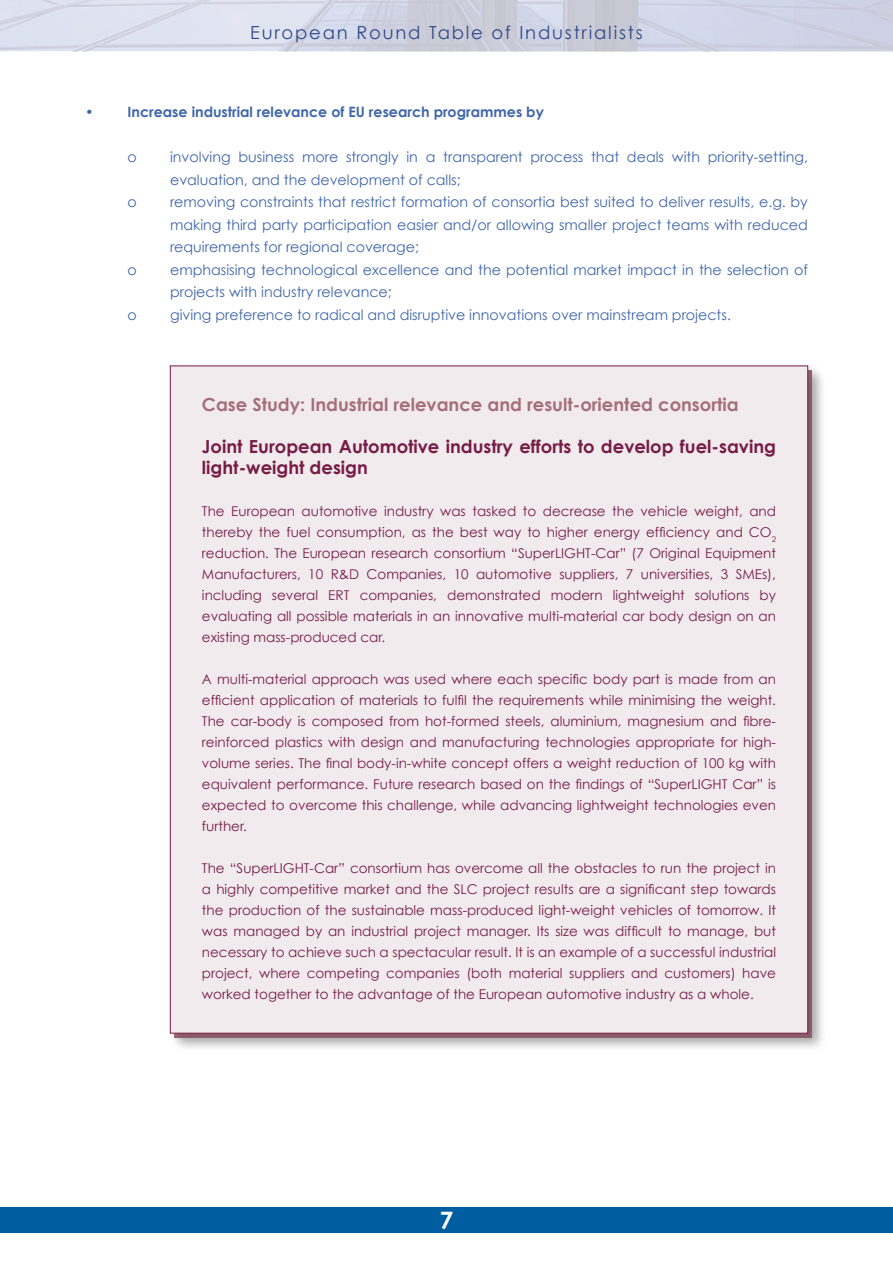
<style>
.page{position:relative;width:893px;height:1263px;background:#fff}
.page>*{position:absolute;margin:0;border:0;box-sizing:border-box;transform-origin:0 0}
.t1{font:700 24px "Century Gothic";color:#fff}
.t2{font:700 18px/21px "Century Gothic";color:#761c47}
.t3{font:700 18px "Century Gothic";color:#a56e7f}
.t4{font:18px "Century Gothic";letter-spacing:.1em;color:#2e4989}
.t5{font:14.25px/22.5px "Century Gothic";color:#4066aa}
.t6{font:700 14.25px "Century Gothic";color:#4066aa}
.t7{font:13.5px/21px "Century Gothic";color:#761c47;text-align:justify}
.s1{font-weight:400}
</style>
<div class="page">
<img style="left:0;top:0;width:893px;height:51px">
<div style="left:0;top:1208px;width:893px;height:25px;background:#005d9f"></div>
<div style="left:167px;top:363px;width:656px;height:685px;background:#000;opacity:.2"></div>
<div style="left:170px;top:366px;width:638px;height:667px;background:#f2ebed;border:1px solid #761c47"></div>
<h2 class="t4" style="left:250px;top:22px;width:394px">European Round Table of Industrialists</h2>
<p class="t6" style="left:85px;top:103px;width:460px"><span class="s1">•</span> Increase industrial relevance of EU research programmes by</p>
<p class="t5" style="left:128px;top:145px;width:11px">o</p>
<p class="t5" style="left:170px;top:145px;width:639px">involving business more strongly in a transparent process that deals with priority-setting, evaluation, and the development of calls;</p>
<p class="t5" style="left:128px;top:190px;width:11px">o</p>
<p class="t5" style="left:170px;top:190px;width:639px;text-align:justify">removing constraints that restrict formation of consortia best suited to deliver results, e.g. by making third party participation easier and/or allowing smaller project teams with reduced requirements for regional coverage;</p>
<p class="t5" style="left:128px;top:258px;width:11px">o</p>
<p class="t5" style="left:170px;top:258px;width:639px">emphasising technological excellence and the potential market impact in the selection of projects with industry relevance;</p>
<p class="t5" style="left:128px;top:303px;width:11px">o</p>
<p class="t5" style="left:170px;top:303px;width:562px">giving preference to radical and disruptive innovations over mainstream projects.</p>
<h2 class="t3" style="left:202px;top:393px;width:538px">Case Study: Industrial relevance and result-oriented consortia</h2>
<h2 class="t2" style="left:202px;top:436px;width:576px">Joint European Automotive industry efforts to develop fuel-saving light-weight design</h2>
<p class="t7" style="left:202px;top:500px;width:576px">The European automotive industry was tasked to decrease the vehicle weight, and thereby the fuel consumption, as the best way to higher energy efficiency and CO<sub>2 </sub>reduction. The European research consortium “SuperLIGHT-Car” (7 Original Equipment Manufacturers, 10 R&amp;D Companies, 10 automotive suppliers, 7 universities, 3 SMEs), including several ERT companies, demonstrated modern lightweight solutions by evaluating all possible materials in an innovative multi-material car body design on an existing mass-produced car.</p>
<p class="t7" style="left:202px;top:669px;width:576px">A multi-material approach was used where each specific body part is made from an efficient application of materials to fulfil the requirements while minimising the weight.<br>The car-body is composed from hot-formed steels, aluminium, magnesium and fibre&shy;reinforced plastics with design and manufacturing technologies appropriate for high&shy;volume series. The final body-in-white concept offers a weight reduction of 100 kg with equivalent performance. Future research based on the findings of “SuperLIGHT Car” is expected to overcome this challenge, while advancing lightweight technologies even further.</p>
<p class="t7" style="left:202px;top:858px;width:576px">The “SuperLIGHT-Car” consortium has overcome all the obstacles to run the project in a highly competitive market and the SLC project results are a significant step towards the production of the sustainable mass-produced light-weight vehicles of tomorrow. It was managed by an industrial project manager. Its size was difficult to manage, but necessary to achieve such a spectacular result. It is an example of a successful industrial project, where competing companies (both material suppliers and customers) have worked together to the advantage of the European automotive industry as a whole.</p>
<h1 class="t1" style="left:440px;top:1205px;width:15px">7</h1>
</div>
